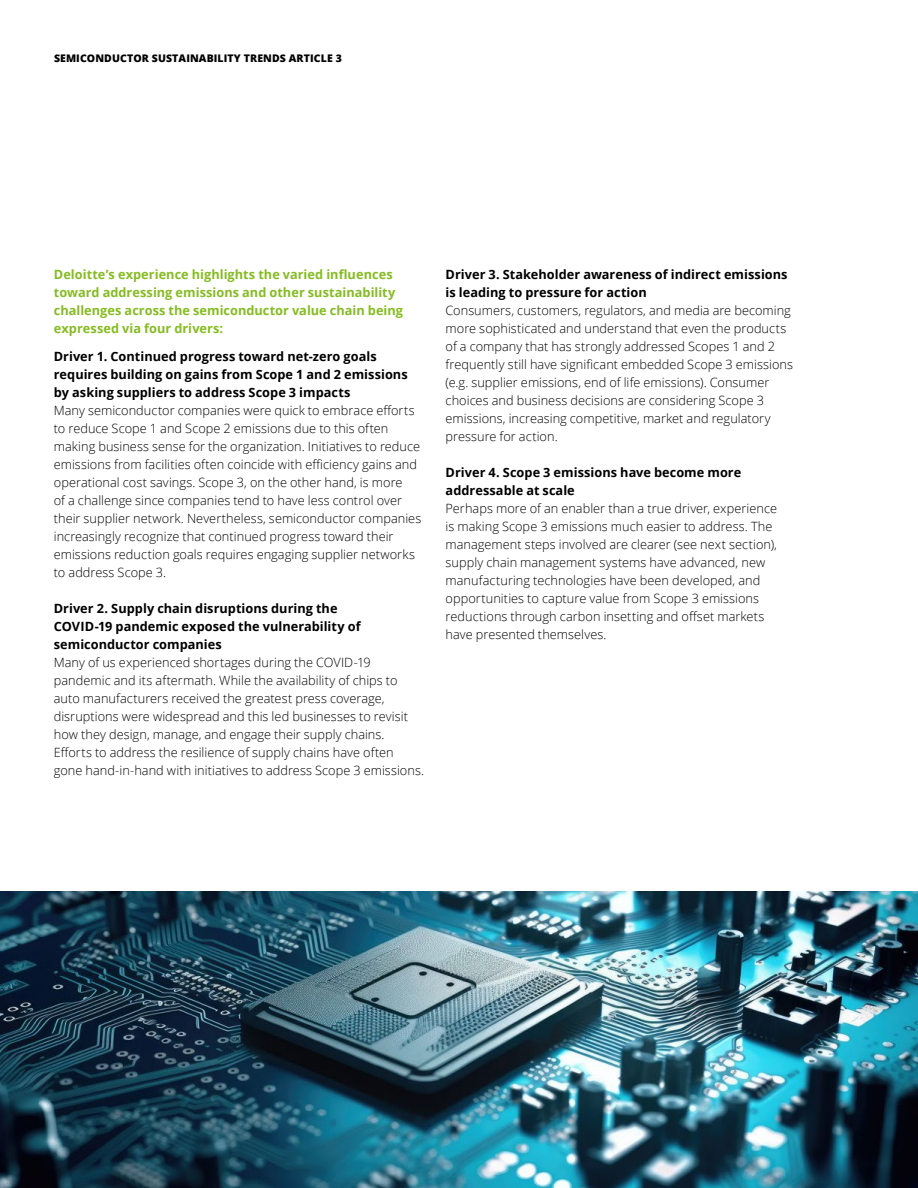
<style>
.page{position:relative;width:918px;height:1188px;background:#fff}
.page>*{position:absolute;margin:0;border:0;box-sizing:border-box;transform-origin:0 0}
.t1{font:300 12.75px/18px "Open Sans";letter-spacing:.005em;color:#000}
.t2{font:700 12.75px/18px "Open Sans";letter-spacing:.005em;color:#85bc22}
.t3{font:800 10.5px "Open Sans";letter-spacing:.01em;color:#000}
.s1{font-weight:700}
</style>
<div class="page">
<img style="left:0;top:891px;width:918px;height:297px">
<p class="t3" style="left:54px;top:50px;width:289px">SEMICONDUCTOR SUSTAINABILITY TRENDS ARTICLE 3</p>
<p class="t2" style="left:54px;top:265px;width:351px">Deloitte’s experience highlights the varied influences toward addressing emissions and other sustainability challenges across the semiconductor value chain being expressed via four drivers:</p>
<p class="t1" style="left:54px;top:347px;width:369px"><span class="s1">Driver 1. Continued progress toward net-zero goals requires building on gains from Scope 1 and 2 emissions by asking suppliers to address Scope 3 impacts<br></span>Many semiconductor companies were quick to embrace efforts to reduce Scope 1 and Scope 2 emissions due to this often making business sense for the organization. Initiatives to reduce emissions from facilities often coincide with efficiency gains and operational cost savings. Scope 3, on the other hand, is more<br>of a challenge since companies tend to have less control over their supplier network. Nevertheless, semiconductor companies increasingly recognize that continued progress toward their emissions reduction goals requires engaging supplier networks to address Scope 3.</p>
<p class="t1" style="left:54px;top:599px;width:372px"><span class="s1">Driver 2. Supply chain disruptions during the<br>COVID-19 pandemic exposed the vulnerability of semiconductor companies<br></span>Many of us experienced shortages during the COVID-19 pandemic and its aftermath. While the availability of chips to auto manufacturers received the greatest press coverage, disruptions were widespread and this led businesses to revisit how they design, manage, and engage their supply chains.<br>Efforts to address the resilience of supply chains have often gone hand-in-hand with initiatives to address Scope 3 emissions.</p>
<p class="t1" style="left:446px;top:265px;width:349px"><span class="s1">Driver 3. Stakeholder awareness of indirect emissions is leading to pressure for action<br></span>Consumers, customers, regulators, and media are becoming more sophisticated and understand that even the products of a company that has strongly addressed Scopes 1 and 2 frequently still have significant embedded Scope 3 emissions (e.g. supplier emissions, end of life emissions). Consumer choices and business decisions are considering Scope 3 emissions, increasing competitive, market and regulatory pressure for action.</p>
<p class="t1" style="left:446px;top:463px;width:333px"><span class="s1">Driver 4. Scope 3 emissions have become more addressable at scale<br></span>Perhaps more of an enabler than a true driver, experience is making Scope 3 emissions much easier to address. The management steps involved are clearer (see next section), supply chain management systems have advanced, new manufacturing technologies have been developed, and opportunities to capture value from Scope 3 emissions reductions through carbon insetting and offset markets have presented themselves.</p>
</div>
